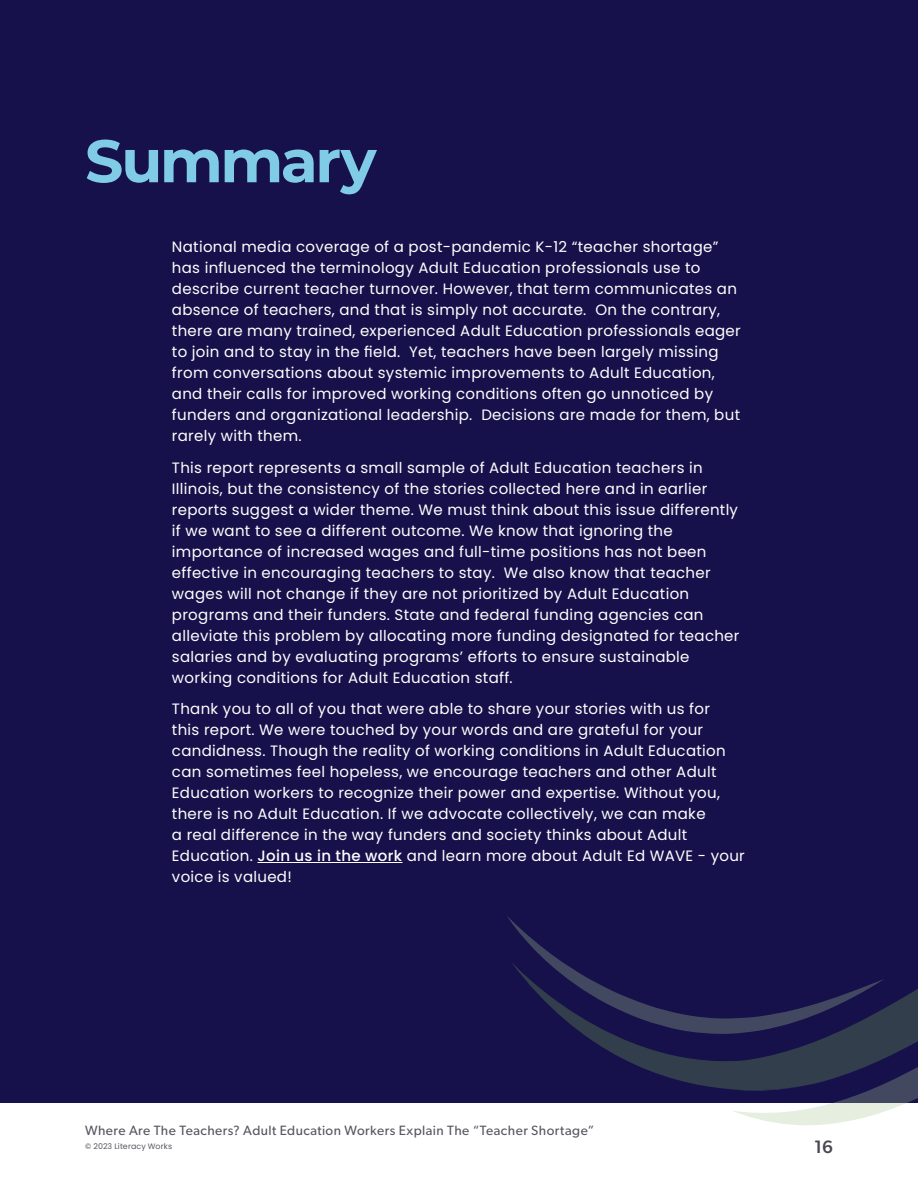
<style>
.page{position:relative;width:918px;height:1188px;background:#fff}
.page>*{position:absolute;margin:0;border:0;box-sizing:border-box;transform-origin:0 0}
.t1{font:700 60px "Montserrat";letter-spacing:-.04em;color:#80cce6}
.t2{font:500 18px "Gibson";color:#474750}
.JUSTIFY{font:15px/21px "Poppins";letter-spacing:.02em;color:#fff}
.t3{font:13.5px "Gibson";letter-spacing:.035em;color:#565661}
.t4{font:7.8px "Poppins";letter-spacing:.015em;color:#565661}
.s1{font-weight:500}
</style>
<div class="page">
<div style="left:0;top:0;width:918px;height:1103px;background:#16114a"></div>
<svg style="left:583px;top:1034px;width:145px;height:55px"></svg>
<svg style="left:507px;top:916px;width:221px;height:118px"></svg>
<svg style="left:728px;top:979px;width:190px;height:147px"></svg>
<hr style="left:257px;top:862px;width:146px;height:1px;background:#fff">
<h2 class="t1" style="left:85px;top:121px;width:293px">Summary</h2>
<p class="JUSTIFY" style="left:172px;top:236px;width:570px">National media coverage of a post-pandemic K-12 “teacher shortage” has influenced the terminology Adult Education professionals use to describe current teacher turnover. However, that term communicates an absence of teachers, and that is simply not accurate. On the contrary, there are many trained, experienced Adult Education professionals eager to join and to stay in the field. Yet, teachers have been largely missing from conversations about systemic improvements to Adult Education, and their calls for improved working conditions often go unnoticed by funders and organizational leadership. Decisions are made for them, but rarely with them.</p>
<p class="JUSTIFY" style="left:172px;top:457px;width:569px">This report represents a small sample of Adult Education teachers in Illinois, but the consistency of the stories collected here and in earlier reports suggest a wider theme. We must think about this issue differently if we want to see a different outcome. We know that ignoring the importance of increased wages and full-time positions has not been effective in encouraging teachers to stay. We also know that teacher wages will not change if they are not prioritized by Adult Education programs and their funders. State and federal funding agencies can alleviate this problem by allocating more funding designated for teacher salaries and by evaluating programs’ efforts to ensure sustainable working conditions for Adult Education staff.</p>
<p class="JUSTIFY" style="left:172px;top:699px;width:574px">Thank you to all of you that were able to share your stories with us for<br>this report. We were touched by your words and are grateful for your candidness. Though the reality of working conditions in Adult Education can sometimes feel hopeless, we encourage teachers and other Adult Education workers to recognize their power and expertise. Without you, there is no Adult Education. If we advocate collectively, we can make<br>a real difference in the way funders and society thinks about Adult Education. <span class="s1">Join us in the work</span> and learn more about Adult Ed WAVE - your voice is valued!</p>
<p class="t3" style="left:85px;top:1122px;width:511px">Where Are The Teachers? Adult Education Workers Explain The “Teacher Shortage”</p>
<p class="t4" style="left:85px;top:1141px;width:89px">© 2023 Literacy Works</p>
<p class="t2" style="left:814px;top:1136px;width:20px">16</p>
</div>
